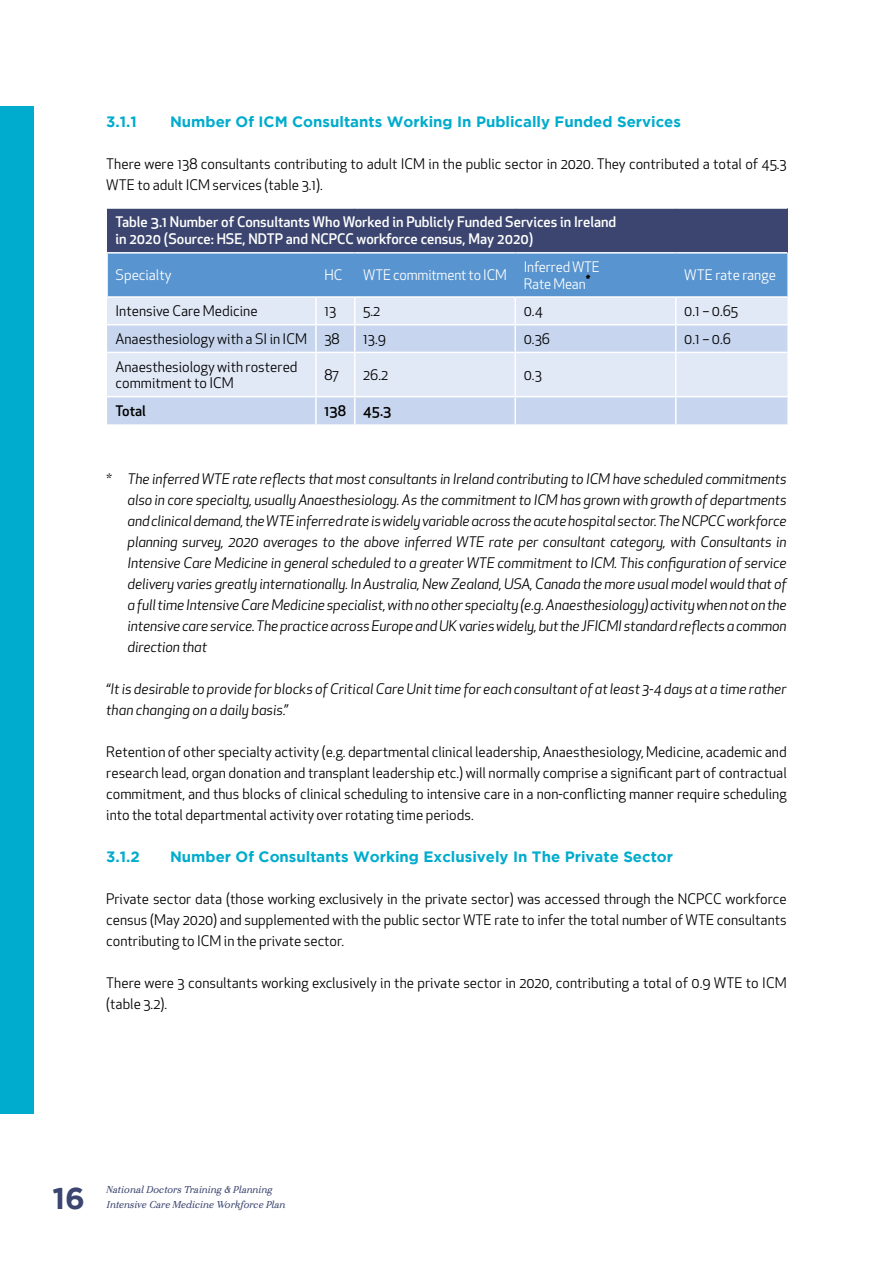
<style>
.page{position:relative;width:893px;height:1263px;background:#fff}
.page>*{position:absolute;margin:0;border:0;box-sizing:border-box;transform-origin:0 0}
.t1{font:700 30px "Gotham HTF";color:#3b456f}
.t2{font:700 15px "Gotham HTF";color:#00accd}
.t3{font:14.25px/21px "Apex New";color:#000}
.t4{font:italic 14.25px/21px "Apex New";color:#000;text-align:justify}
.t5{font:500 14.25px/17.1px "Apex New";color:#fff}
.t6{font:14.25px/16.5px "Apex New";letter-spacing:-.01em;color:#fff}
.t7{font:500 14.25px "Apex New";color:#000}
.t8{font:italic 10.5px/15px "Otama Text";letter-spacing:-.005em;color:#3b456f}
.t9{font:italic 700 8.25px "Apex New";color:#000}
</style>
<div class="page">
<div style="left:0;top:106px;width:34px;height:1008px;background:#00accd"></div>
<div style="left:107px;top:208px;width:680px;height:45px;background:#3b456f"></div>
<svg style="left:107px;top:353px;width:680px;height:71px;background:#d7e1f3"></svg>
<hr style="left:107px;top:207px;width:209px;height:2px;background:#fff">
<hr style="left:316px;top:207px;width:39px;height:2px;background:#fff">
<hr style="left:355px;top:207px;width:160px;height:2px;background:#fff">
<hr style="left:515px;top:207px;width:161px;height:2px;background:#fff">
<hr style="left:676px;top:207px;width:111px;height:2px;background:#fff">
<hr style="left:106px;top:252px;width:210px;height:2px;background:#fff">
<hr style="left:316px;top:252px;width:39px;height:2px;background:#fff">
<hr style="left:355px;top:252px;width:160px;height:2px;background:#fff">
<hr style="left:515px;top:252px;width:161px;height:2px;background:#fff">
<hr style="left:676px;top:252px;width:111px;height:2px;background:#fff">
<svg style="left:107px;top:253px;width:680px;height:99px;background:#9ebee3"></svg>
<hr style="left:315px;top:353px;width:2px;height:43px;background:#fff">
<hr style="left:354px;top:353px;width:1px;height:43px;background:#fff">
<hr style="left:514px;top:353px;width:2px;height:43px;background:#fff">
<hr style="left:675px;top:353px;width:1px;height:43px;background:#fff">
<hr style="left:107px;top:396px;width:209px;height:1px;background:#fff">
<hr style="left:316px;top:396px;width:39px;height:1px;background:#fff">
<hr style="left:315px;top:397px;width:2px;height:27px;background:#fff">
<hr style="left:355px;top:396px;width:160px;height:1px;background:#fff">
<svg style="left:354px;top:397px;width:1px;height:27px"></svg>
<hr style="left:515px;top:396px;width:161px;height:1px;background:#fff">
<hr style="left:514px;top:397px;width:2px;height:27px;background:#fff">
<hr style="left:676px;top:396px;width:111px;height:1px;background:#fff">
<svg style="left:675px;top:397px;width:1px;height:27px"></svg>
<hr style="left:106px;top:254px;width:2px;height:42px;background:#fff">
<hr style="left:106px;top:296px;width:210px;height:2px;background:#fff">
<hr style="left:316px;top:296px;width:39px;height:2px;background:#fff">
<hr style="left:355px;top:296px;width:160px;height:2px;background:#fff">
<hr style="left:515px;top:296px;width:161px;height:2px;background:#fff">
<hr style="left:676px;top:296px;width:111px;height:2px;background:#fff">
<p class="t2" style="left:106px;top:113px;width:32px">3.1.1</p>
<p class="t2" style="left:170px;top:113px;width:512px">Number Of ICM Consultants Working In Publically Funded Services</p>
<p class="t3" style="left:106px;top:154px;width:682px">There were 138 consultants contributing to adult ICM in the public sector in 2020. They contributed a total of 45.3<br>WTE to adult ICM services (table 3.1).</p>
<p class="t5" style="left:116px;top:213px;width:502px">Table 3.1 Number of Consultants Who Worked in Publicly Funded Services in Ireland in 2020 (Source: HSE, NDTP and NCPCC workforce census, May 2020)</p>
<p class="t6" style="left:116px;top:267px;width:58px">Specialty</p>
<p class="t6" style="left:324px;top:267px;width:20px">HC</p>
<p class="t6" style="left:363px;top:267px;width:145px">WTE commitment to ICM</p>
<p class="t6" style="left:524px;top:259px;width:78px">Inferred WTE<br>Rate Mean</p>
<p class="t9" style="left:586px;top:272px;width:6px">*</p>
<p class="t6" style="left:684px;top:267px;width:93px">WTE rate range</p>
<p class="t3" style="left:116px;top:301px;width:144px">Intensive Care Medicine</p>
<p class="t3" style="left:324px;top:301px;width:13px">13</p>
<p class="t3" style="left:363px;top:301px;width:18px">5.2</p>
<p class="t3" style="left:524px;top:301px;width:21px">0.4</p>
<p class="t3" style="left:684px;top:301px;width:55px">0.1 – 0.65</p>
<p class="t3" style="left:116px;top:328px;width:226px">Anaesthesiology with a SI in ICM 38</p>
<p class="t3" style="left:363px;top:328px;width:24px">13.9</p>
<p class="t3" style="left:524px;top:328px;width:28px">0.36</p>
<p class="t3" style="left:684px;top:328px;width:48px">0.1 – 0.6</p>
<p class="t3" style="left:116px;top:358px;width:183px;line-height:16.5px">Anaesthesiology with rostered commitment to ICM</p>
<p class="t3" style="left:324px;top:364px;width:16px">87</p>
<p class="t3" style="left:363px;top:364px;width:27px">26.2</p>
<p class="t3" style="left:524px;top:364px;width:20px">0.3</p>
<p class="t7" style="left:116px;top:401px;width:32px">Total</p>
<p class="t7" style="left:324px;top:401px;width:69px">138 45.3</p>
<p class="t4" style="left:128px;top:468px;width:661px;text-indent:-21px">* The inferred WTE rate reflects that most consultants in Ireland contributing to ICM have scheduled commitments also in core specialty, usually Anaesthesiology. As the commitment to ICM has grown with growth of departments and clinical demand, the WTE inferred rate is widely variable across the acute hospital sector. The NCPCC workforce planning survey, 2020 averages to the above inferred WTE rate per consultant category, with Consultants in Intensive Care Medicine in general scheduled to a greater WTE commitment to ICM. This configuration of service delivery varies greatly internationally. In Australia, New Zealand, USA, Canada the more usual model would that of a full time Intensive Care Medicine specialist, with no other specialty (e.g. Anaesthesiology) activity when not on the intensive care service. The practice across Europe and UK varies widely, but the JFICMI standard reflects a common direction that</p>
<p class="t4" style="left:106px;top:678px;width:682px">“It is desirable to provide for blocks of Critical Care Unit time for each consultant of at least 3-4 days at a time rather than changing on a daily basis.”</p>
<p class="t3" style="left:106px;top:741px;width:682px;text-align:justify">Retention of other specialty activity (e.g. departmental clinical leadership, Anaesthesiology, Medicine, academic and research lead, organ donation and transplant leadership etc.) will normally comprise a significant part of contractual commitment, and thus blocks of clinical scheduling to intensive care in a non-conflicting manner require scheduling into the total departmental activity over rotating time periods.</p>
<p class="t2" style="left:106px;top:848px;width:35px">3.1.2</p>
<p class="t2" style="left:170px;top:848px;width:505px">Number Of Consultants Working Exclusively In The Private Sector</p>
<p class="t3" style="left:106px;top:888px;width:682px;text-align:justify">Private sector data (those working exclusively in the private sector) was accessed through the NCPCC workforce census (May 2020) and supplemented with the public sector WTE rate to infer the total number of WTE consultants contributing to ICM in the private sector.</p>
<p class="t3" style="left:106px;top:972px;width:682px">There were 3 consultants working exclusively in the private sector in 2020, contributing a total of 0.9 WTE to ICM (table 3.2).</p>
<h1 class="t1" style="left:53px;top:1181px;width:34px">16</h1>
<p class="t8" style="left:106px;top:1182px;width:180px">National Doctors Training &amp; Planning<br>Intensive Care Medicine Workforce Plan</p>
</div>
